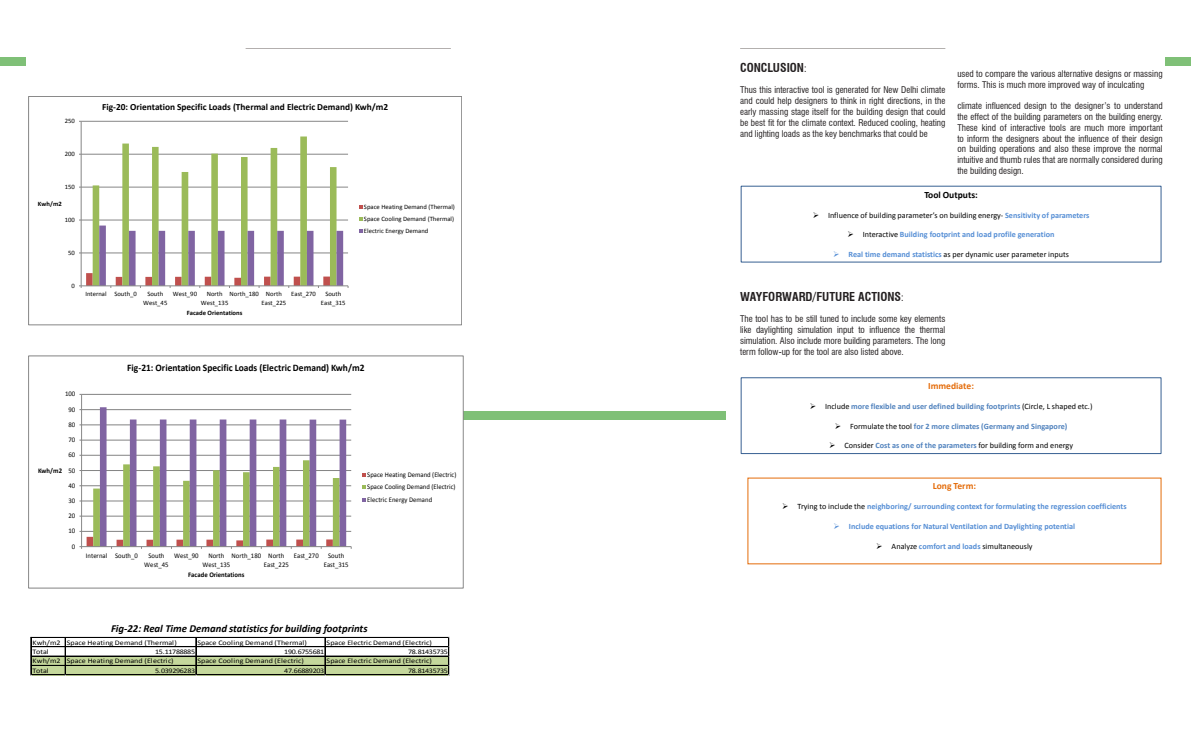
<style>
.page{position:relative;width:1191px;height:738px;background:#fff}
.page>*{position:absolute;margin:0;border:0;box-sizing:border-box;transform-origin:0 0}
.Body_Main_Topic{font:700 condensed 12px "Swiss 721 BT";color:#231f20}
.t1{font:italic 700 10.7px "Calibri";color:#000}
.t2{font:700 9.9px "Calibri";color:#000;scale:.95 1}
.t3{font:700 9.5px "Calibri";color:#e46c0a}
.t4{font:700 9.5px "Calibri";color:#000}
.t5{font:700 9.4px "Calibri";color:#000}
.t6{font:condensed 9px/10.8px "Swiss 721 BT";color:#231f20;text-align:justify}
.t7{font:8.2px "Calibri";color:#000}
.t8{font:700 8.2px "Calibri";color:#558ed5}
.t9{font:700 8.2px "Calibri";color:#4f81bd}
.t10{font:7.1px/8.6px "Calibri";color:#000;text-align:center;scale:.95 1}
.t11{font:700 7.1px "Calibri";color:#000;scale:.95 1}
.t12{font:7px "Calibri";letter-spacing:-.01em;color:#000;scale:1.15 1}
.t13{font:7px "Calibri";letter-spacing:-.04em;color:#000;scale:1.15 1}
.t14{font:6.6px/8.1px "Calibri";color:#000;text-align:center}
.t15{font:700 6.6px "Calibri";color:#000}
.s1{font-weight:400;font-size:10px}
.s2{font-weight:700;color:#558ed5}
.s3{color:#000}
.s4{font-weight:400;color:#000}
.s5{color:#558ed5}
.s6{font-weight:700;color:#4f81bd}
</style>
<div class="page">
<div style="left:460px;top:410px;width:133px;height:9px;background:#7fc077"></div>
<div style="left:593px;top:410px;width:132px;height:9px;background:#7fc077"></div>
<hr style="left:246px;top:48px;width:205px;height:1px;background:#524a47">
<hr style="left:740px;top:48px;width:205px;height:1px;background:#524a47">
<div style="left:0;top:57px;width:26px;height:8px;background:#7fc077"></div>
<div style="left:1165px;top:57px;width:26px;height:9px;background:#7fc077"></div>
<hr style="left:81px;top:187px;width:267px;height:1px;background:#868686">
<hr style="left:81px;top:154px;width:267px;height:1px;background:#868686">
<hr style="left:81px;top:121px;width:267px;height:1px;background:#868686">
<svg style="left:93px;top:136px;width:243px;height:83px"></svg>
<hr style="left:81px;top:121px;width:1px;height:164px;background:#868686">
<svg style="left:79px;top:219px;width:270px;height:69px"></svg>
<svg style="left:359px;top:205px;width:3px;height:4px"></svg>
<svg style="left:359px;top:217px;width:3px;height:4px"></svg>
<svg style="left:359px;top:229px;width:3px;height:4px"></svg>
<div style="left:28px;top:96px;width:434px;height:229px;border:1px solid #868686"></div>
<hr style="left:82px;top:394px;width:269px;height:1px;background:#868686">
<hr style="left:81px;top:394px;width:1px;height:152px;background:#868686">
<svg style="left:79px;top:407px;width:273px;height:141px"></svg>
<svg style="left:362px;top:473px;width:4px;height:3px"></svg>
<svg style="left:362px;top:485px;width:4px;height:4px"></svg>
<svg style="left:362px;top:498px;width:4px;height:3px"></svg>
<div style="left:28px;top:355px;width:435px;height:232px;border:1px solid #868686"></div>
<div style="left:31px;top:655px;width:418px;height:19px;background:#c4d79b"></div>
<hr style="left:31px;top:636px;width:418px;height:1px;background:#000">
<hr style="left:31px;top:637px;width:418px;height:1px;background:#000">
<hr style="left:31px;top:646px;width:418px;height:1px;background:#000">
<hr style="left:31px;top:655px;width:418px;height:1px;background:#000">
<hr style="left:31px;top:664px;width:418px;height:1px;background:#000">
<hr style="left:31px;top:637px;width:1px;height:37px;background:#000">
<hr style="left:65px;top:637px;width:1px;height:37px;background:#000">
<hr style="left:196px;top:637px;width:1px;height:37px;background:#000">
<hr style="left:325px;top:637px;width:1px;height:37px;background:#000">
<hr style="left:31px;top:674px;width:418px;height:1px;background:#000">
<hr style="left:448px;top:637px;width:1px;height:37px;background:#000">
<hr style="left:449px;top:637px;width:1px;height:37px;background:#000">
<div style="left:741px;top:377px;width:420px;height:76px;border:1px solid #376092"></div>
<p class="t14" style="left:65px;top:117px;width:12px">250</p>
<p class="t14" style="left:65px;top:150px;width:12px">200</p>
<p class="t5" style="left:102px;top:101px;width:287px">Fig-20: Orientation Specific Loads (Thermal and Electric Demand) Kwh/m2</p>
<p class="t14" style="left:65px;top:182px;width:12px">150</p>
<p class="t15" style="left:38px;top:199px;width:25px">Kwh/m2</p>
<p class="t14" style="left:65px;top:215px;width:12px">100</p>
<p class="t14" style="left:68px;top:248px;width:8px">50</p>
<p class="t14" style="left:72px;top:281px;width:5px">0</p>
<p class="t14" style="left:85px;top:290px;width:53px">Internal South_0</p>
<p class="t14" style="left:143px;top:290px;width:26px">South<br>West_45</p>
<p class="t14" style="left:173px;top:290px;width:26px">West_90</p>
<p class="t14" style="left:201px;top:290px;width:29px">North<br>West_135</p>
<p class="t14" style="left:261px;top:290px;width:26px;text-align:left;text-indent:-32px">North_180 North<br>East_225</p>
<p class="t14" style="left:291px;top:290px;width:26px">East_270</p>
<p class="t14" style="left:321px;top:290px;width:26px">South<br>East_315</p>
<p class="t15" style="left:187px;top:308px;width:57px">Facade Orientations</p>
<p class="t14" style="left:364px;top:201px;width:92px;line-height:12.1px;text-align:left">Space Heating Demand (Thermal)<br>Space Cooling Demand (Thermal)<br>Electric Energy Demand</p>
<p class="t10" style="left:65px;top:389px;width:12px">100</p>
<p class="t10" style="left:69px;top:404px;width:9px">90</p>
<p class="t10" style="left:69px;top:420px;width:9px">80</p>
<p class="t10" style="left:69px;top:435px;width:9px">70</p>
<p class="t10" style="left:69px;top:450px;width:9px">60</p>
<p class="t11" style="left:38px;top:465px;width:27px">Kwh/m2</p>
<p class="t10" style="left:69px;top:465px;width:9px">50</p>
<p class="t10" style="left:69px;top:480px;width:9px">40</p>
<p class="t10" style="left:69px;top:496px;width:9px">30</p>
<p class="t10" style="left:69px;top:511px;width:9px">20</p>
<p class="t10" style="left:69px;top:526px;width:9px">10</p>
<p class="t10" style="left:72px;top:541px;width:5px">0</p>
<p class="t2" style="left:127px;top:361px;width:251px">Fig-21: Orientation Specific Loads (Electric Demand) Kwh/m2</p>
<p class="t10" style="left:367px;top:467px;width:95px;line-height:12.8px;text-align:justify">Space Heating Demand (Electric)<br>Space Cooling Demand (Electric)<br>Electric Energy Demand</p>
<p class="t10" style="left:86px;top:550px;width:56px">Internal South_0</p>
<p class="t10" style="left:144px;top:550px;width:27px">South<br>West_45</p>
<p class="t10" style="left:174px;top:550px;width:27px">West_90</p>
<p class="t10" style="left:202px;top:550px;width:31px">North<br>West_135</p>
<p class="t10" style="left:264px;top:550px;width:28px;text-align:left;text-indent:-32px">North_180 North<br>East_225</p>
<p class="t10" style="left:294px;top:550px;width:28px">East_270</p>
<p class="t10" style="left:324px;top:550px;width:28px">South<br>East_315</p>
<p class="t11" style="left:188px;top:570px;width:61px">Facade Orientations</p>
<p class="t1" style="left:111px;top:621px;width:258px">Fig-22: Real Time Demand statistics for building footprints</p>
<p class="t12" style="left:32px;top:637px;width:127px">Kwh/m2 Space Heating Demand (Thermal)</p>
<p class="t12" style="left:197px;top:637px;width:97px">Space Cooling Demand (Thermal)</p>
<p class="t12" style="left:326px;top:637px;width:93px">Space Electric Demand (Electric)</p>
<p class="t12" style="left:32px;top:647px;width:16px">Total</p>
<p class="t13" style="left:155px;top:647px;width:36px">15.11788885</p>
<p class="t13" style="left:284px;top:647px;width:36px">190.6755681</p>
<p class="t13" style="left:408px;top:647px;width:36px">78.81435735</p>
<p class="t12" style="left:32px;top:656px;width:124px">Kwh/m2 Space Heating Demand (Electric)</p>
<p class="t12" style="left:197px;top:656px;width:94px">Space Cooling Demand (Electric)</p>
<p class="t12" style="left:326px;top:656px;width:93px">Space Electric Demand (Electric)</p>
<p class="t12" style="left:32px;top:665px;width:16px">Total</p>
<p class="t13" style="left:155px;top:665px;width:36px">5.039296283</p>
<p class="t13" style="left:284px;top:665px;width:36px">47.66889203</p>
<p class="t13" style="left:408px;top:665px;width:36px">78.81435735</p>
<p class="Body_Main_Topic" style="left:740px;top:60px;width:68px">CONCLUSION<span class="s1">:</span></p>
<p class="t6" style="left:740px;top:85px;width:207px">Thus this interactive tool is generated for New Delhi climate and could help designers to think in right directions, in the early massing stage itself for the building design that could be best fit for the climate context. Reduced cooling, heating and lighting loads as the key benchmarks that could be</p>
<p class="t6" style="left:957px;top:68px;width:207px">used to compare the various alternative designs or massing forms. This is much more improved way of inculcating</p>
<p class="t6" style="left:957px;top:100px;width:207px">climate influenced design to the designer’s to understand the effect of the building parameters on the building energy.<br>These kind of interactive tools are much more important to inform the designers about the influence of their design on building operations and also these improve the normal intuitive and thumb rules that are normally considered during the building design.</p>
<p class="t4" style="left:924px;top:188px;width:55px">Tool Outputs:</p>
<p class="t7" style="left:812px;top:209px;width:278px">➢ Influence of building parameter’s on building energy- <span class="s2">Sensitivity of parameters</span></p>
<p class="t8" style="left:847px;top:229px;width:208px"><span class="s3">➢</span> <span class="s4">Interactive</span> Building footprint and load profile generation</p>
<p class="t7" style="left:833px;top:249px;width:237px"><span class="s5">➢</span> <span class="s2">Real time demand statistics</span> as per dynamic user parameter inputs</p>
<p class="Body_Main_Topic" style="left:740px;top:289px;width:165px">WAYFORWARD/FUTURE ACTIONS<span class="s1">:</span></p>
<p class="t6" style="left:740px;top:313px;width:207px">The tool has to be still tuned to include some key elements like daylighting simulation input to influence the thermal simulation. Also include more building parameters. The long term follow-up for the tool are also listed above.</p>
<p class="t3" style="left:928px;top:379px;width:47px">Immediate:</p>
<p class="t9" style="left:809px;top:401px;width:284px"><span class="s3">➢</span> <span class="s4">Include</span> more flexible and user defined building footprints <span class="s4">(Circle, L shaped etc.)</span></p>
<p class="t9" style="left:834px;top:420px;width:234px"><span class="s3">➢</span> <span class="s4">Formulate the tool</span> for 2 more climates (Germany and Singapore)</p>
<p class="t7" style="left:829px;top:440px;width:245px">➢ Consider <span class="s6">Cost as one of the parameters</span> for building form and energy</p>
<p class="t3" style="left:932px;top:480px;width:45px">Long Term:</p>
<p class="t8" style="left:782px;top:501px;width:346px"><span class="s3">➢</span> <span class="s4">Trying to include the</span> neighboring/ surrounding context for formulating the regression coefficients</p>
<p class="t8" style="left:833px;top:520px;width:243px">➢ Include equations for Natural Ventilation and Daylighting potential</p>
<p class="t7" style="left:876px;top:540px;width:158px">➢ Analyze <span class="s2">comfort and loads</span> simultaneously</p>
</div>
